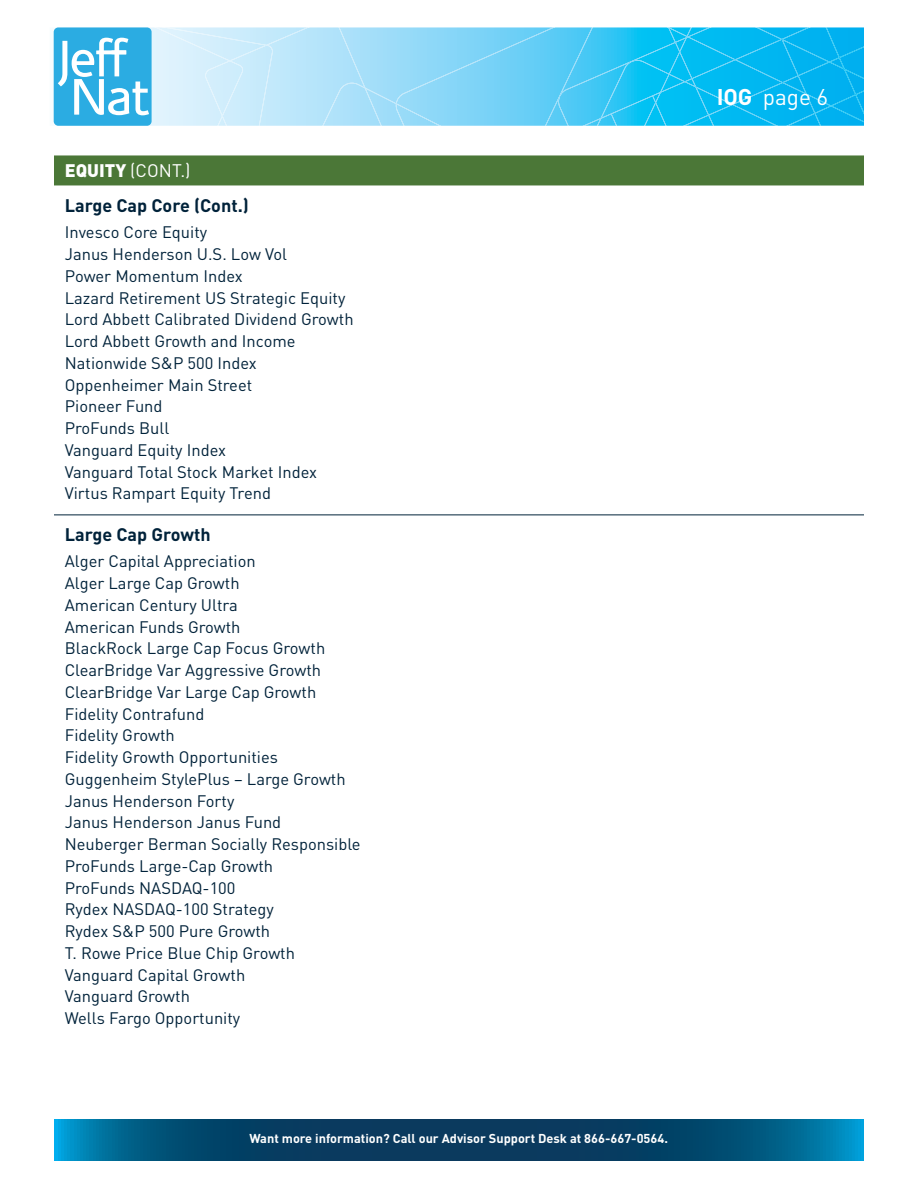
<style>
.page{position:relative;width:918px;height:1188px;background:#fff}
.page>*{position:absolute;margin:0;border:0;box-sizing:border-box;transform-origin:0 0}
.t1{font:22.5px "DIN";color:#fff}
.t2{font:700 18px/35.2px "DIN";color:#00223a}
.t3{font:16.5px/21.8px "DIN";color:#00223a}
.t4{font:700 12.75px "DIN";color:#fff}
.s1{font-weight:900;color:#fff}
.s2{font-weight:400;color:#fff}
.s3{font-weight:700}
</style>
<div class="page">
<svg style="left:54px;top:1120px;width:810px;height:41px;background:#044d74"></svg>
<svg style="left:389px;top:27px;width:475px;height:99px;background:#3dc6f4"></svg>
<div style="left:54px;top:27px;width:98px;height:99px;background:#2bace2;border-radius:5px"></div>
<svg style="left:58px;top:27px;width:331px;height:99px"></svg>
<div style="left:54px;top:155px;width:810px;height:30px;background:#4b7737"></div>
<hr style="left:54px;top:515px;width:810px;height:1px;background:#00223a">
<p class="t2" style="left:65px;top:152px;width:186px"><span class="s1">EQUITY</span> <span class="s2">(CONT.)<br></span>Large Cap Core (Cont.)</p>
<p class="t3" style="left:65px;top:221px;width:290px">Invesco Core Equity<br>Janus Henderson U.S. Low Vol<br>Power Momentum Index<br>Lazard Retirement US Strategic Equity<br>Lord Abbett Calibrated Dividend Growth<br>Lord Abbett Growth and Income<br>Nationwide S&amp;P 500 Index<br>Oppenheimer Main Street<br>Pioneer Fund<br>ProFunds Bull<br>Vanguard Equity Index<br>Vanguard Total Stock Market Index<br>Virtus Rampart Equity Trend</p>
<p class="t2" style="left:65px;top:516px;width:147px">Large Cap Growth</p>
<p class="t3" style="left:65px;top:550px;width:297px">Alger Capital Appreciation<br>Alger Large Cap Growth<br>American Century Ultra<br>American Funds Growth<br>BlackRock Large Cap Focus Growth<br>ClearBridge Var Aggressive Growth<br>ClearBridge Var Large Cap Growth<br>Fidelity Contrafund<br>Fidelity Growth<br>Fidelity Growth Opportunities<br>Guggenheim StylePlus – Large Growth<br>Janus Henderson Forty<br>Janus Henderson Janus Fund<br>Neuberger Berman Socially Responsible<br>ProFunds Large-Cap Growth<br>ProFunds NASDAQ-100<br>Rydex NASDAQ-100 Strategy<br>Rydex S&amp;P 500 Pure Growth<br>T. Rowe Price Blue Chip Growth<br>Vanguard Capital Growth<br>Vanguard Growth<br>Wells Fargo Opportunity</p>
<p class="t4" style="left:249px;top:1130px;width:420px">Want more information? Call our Advisor Support Desk at 866-667-0564.</p>
<h1 class="t1" style="left:717px;top:83px;width:113px"><span class="s3">IOG</span> page 6</h1>
</div>
